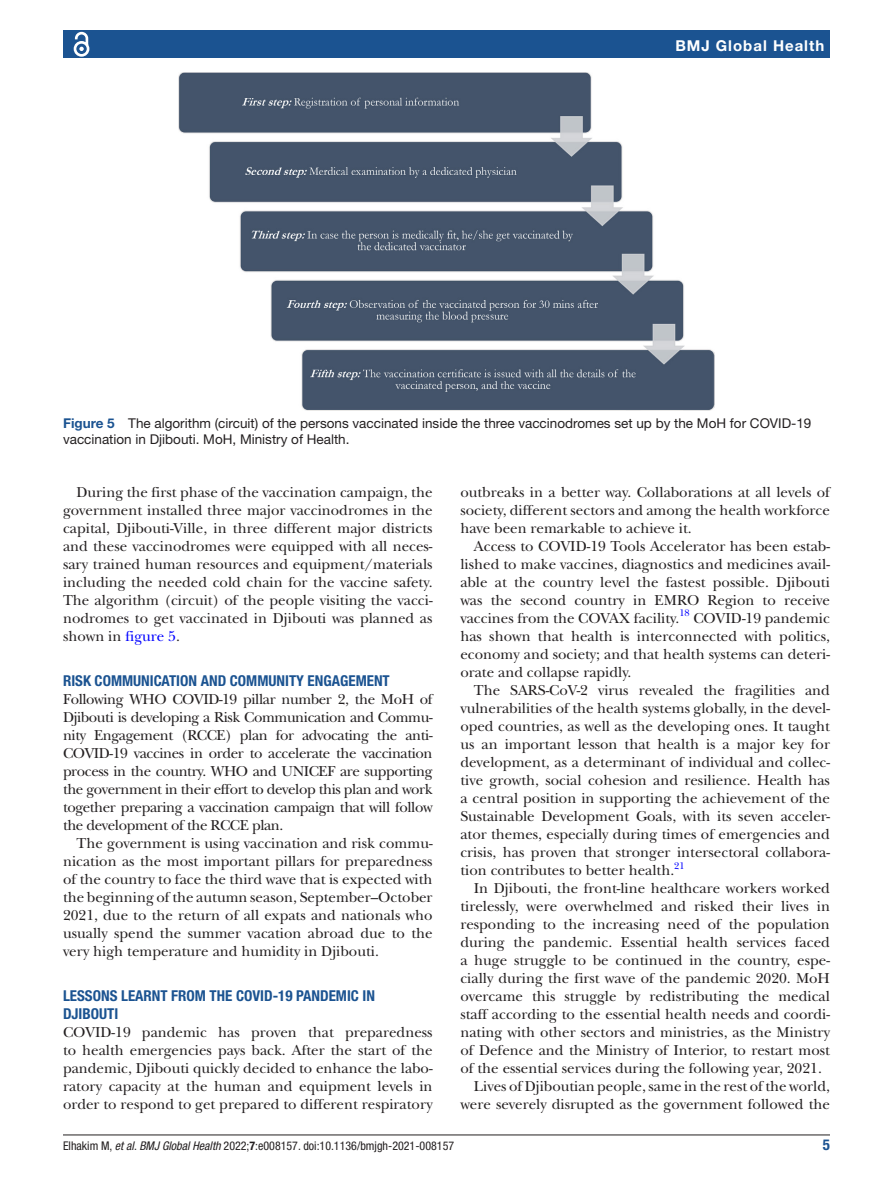
<style>
.page{position:relative;width:893px;height:1191px;background:#fff}
.page>*{position:absolute;margin:0;border:0;box-sizing:border-box;transform-origin:0 0}
.t1{font:15px/18px "New Baskerville";color:#231f20;text-align:justify}
.t2{font:700 condensed 15px/18px "Helvetica Neue LT Std";color:#1b5391}
.t3{font:700 15px "Helvetica Neue LT Std";letter-spacing:.065em;color:#fff}
.t4{font:13.5px/16.2px "Helvetica Neue LT Std";color:#231f20}
.t5{font:condensed 12px "Helvetica Neue LT Std";color:#231f20}
.t6{font:9.9px "New Baskerville";color:#00f}
.s1{font-weight:700;color:#1b5391}
.s2{color:#00f}
.s3{font-style:italic}
.s4{font-weight:700}
</style>
<div class="page">
<hr style="left:63px;top:1134px;width:767px;height:1px;background:#231f20">
<div style="left:63px;top:31px;width:767px;height:27px;background:#1b5391"></div>
<svg style="left:73px;top:31px;width:17px;height:26px"></svg>
<img style="left:178px;top:73px;width:537px;height:337px">
<p class="t3" style="left:675px;top:36px;width:150px">BMJ Global Health</p>
<p class="t4" style="left:63px;top:415px;width:750px"><span class="s1">Figure 5</span> The algorithm (circuit) of the persons vaccinated inside the three vaccinodromes set up by the MoH for COVID-19 vaccination in Djibouti. MoH, Ministry of Health.</p>
<p class="t1" style="left:63px;top:483px;width:371px;text-indent:14px">During the first phase of the vaccination campaign, the government installed three major vaccinodromes in the capital, Djibouti-Ville, in three different major districts and these vaccinodromes were equipped with all neces&shy;sary trained human resources and equipment/materials including the needed cold chain for the vaccine safety.<br>The algorithm (circuit) of the people visiting the vacci&shy;nodromes to get vaccinated in Djibouti was planned as shown in <span class="s2">figure 5</span>.</p>
<p class="t2" style="left:63px;top:671px;width:328px">RISK COMMUNICATION AND COMMUNITY ENGAGEMENT</p>
<p class="t1" style="left:63px;top:690px;width:371px">Following WHO COVID-19 pillar number 2, the MoH of Djibouti is developing a Risk Communication and Commu&shy;nity Engagement (RCCE) plan for advocating the anti-COVID-19 vaccines in order to accelerate the vaccination process in the country. WHO and UNICEF are supporting the government in their effort to develop this plan and work together preparing a vaccination campaign that will follow the development of the RCCE plan.</p>
<p class="t1" style="left:63px;top:834px;width:371px;text-indent:14px">The government is using vaccination and risk commu&shy;nication as the most important pillars for preparedness of the country to face the third wave that is expected with the beginning of the autumn season, September–October 2021, due to the return of all expats and nationals who usually spend the summer vacation abroad due to the very high temperature and humidity in Djibouti.</p>
<p class="t2" style="left:63px;top:986px;width:314px">LESSONS LEARNT FROM THE COVID-19 PANDEMIC IN<br>DJIBOUTI</p>
<p class="t1" style="left:63px;top:1023px;width:371px">COVID-19 pandemic has proven that preparedness to health emergencies pays back. After the start of the pandemic, Djibouti quickly decided to enhance the labo&shy;ratory capacity at the human and equipment levels in order to respond to get prepared to different respiratory</p>
<p class="t1" style="left:460px;top:483px;width:371px">outbreaks in a better way. Collaborations at all levels of society, different sectors and among the health workforce have been remarkable to achieve it.</p>
<p class="t1" style="left:460px;top:537px;width:371px;text-indent:14px">Access to COVID-19 Tools Accelerator has been estab&shy;lished to make vaccines, diagnostics and medicines avail&shy;able at the country level the fastest possible. Djibouti was the second country in EMRO Region to receive vaccines from the COVAX facility.</p>
<p class="t6" style="left:679px;top:607px;width:12px">18</p>
<p class="t1" style="left:460px;top:609px;width:371px;text-indent:233px">COVID-19 pandemic has shown that health is interconnected with politics, economy and society; and that health systems can deteri&shy;orate and collapse rapidly.</p>
<p class="t1" style="left:460px;top:681px;width:371px;text-indent:13px">The SARS-CoV-2 virus revealed the fragilities and vulnerabilities of the health systems globally, in the devel&shy;oped countries, as well as the developing ones. It taught us an important lesson that health is a major key for development, as a determinant of individual and collec&shy;tive growth, social cohesion and resilience. Health has a central position in supporting the achievement of the Sustainable Development Goals, with its seven acceler&shy;ator themes, especially during times of emergencies and crisis, has proven that stronger intersectoral collabora&shy;tion contributes to better health.</p>
<p class="t6" style="left:674px;top:859px;width:12px">21</p>
<p class="t1" style="left:474px;top:879px;width:358px">In Djibouti, the front-line healthcare workers worked</p>
<p class="t1" style="left:460px;top:897px;width:371px">tirelessly, were overwhelmed and risked their lives in</p>
<p class="t1" style="left:460px;top:915px;width:371px">responding to the increasing need of the population</p>
<p class="t1" style="left:460px;top:933px;width:371px">during the pandemic. Essential health services faced</p>
<p class="t1" style="left:460px;top:951px;width:371px">a huge struggle to be continued in the country, espe-</p>
<p class="t1" style="left:460px;top:969px;width:371px">cially during the first wave of the pandemic 2020. MoH</p>
<p class="t1" style="left:460px;top:987px;width:371px">overcame this struggle by redistributing the medical</p>
<p class="t1" style="left:460px;top:1005px;width:371px">staff according to the essential health needs and coordi-</p>
<p class="t1" style="left:460px;top:1023px;width:371px">nating with other sectors and ministries, as the Ministry</p>
<p class="t1" style="left:460px;top:1041px;width:371px">of Defence and the Ministry of Interior, to restart most</p>
<p class="t1" style="left:460px;top:1059px;width:363px">of the essential services during the following year, 2021.</p>
<p class="t1" style="left:474px;top:1077px;width:358px">Lives of Djiboutian people, same in the rest of the world,</p>
<p class="t1" style="left:460px;top:1095px;width:371px">were severely disrupted as the government followed the</p>
<p class="t5" style="left:63px;top:1138px;width:393px">Elhakim M, <span class="s3">et al</span>. <span class="s3">BMJ Global Health</span> 2022;<span class="s4">7</span>:e008157. doi:10.1136/bmjgh-2021-008157</p>
<p class="t2" style="left:823px;top:1135px;width:9px">5</p>
</div>
